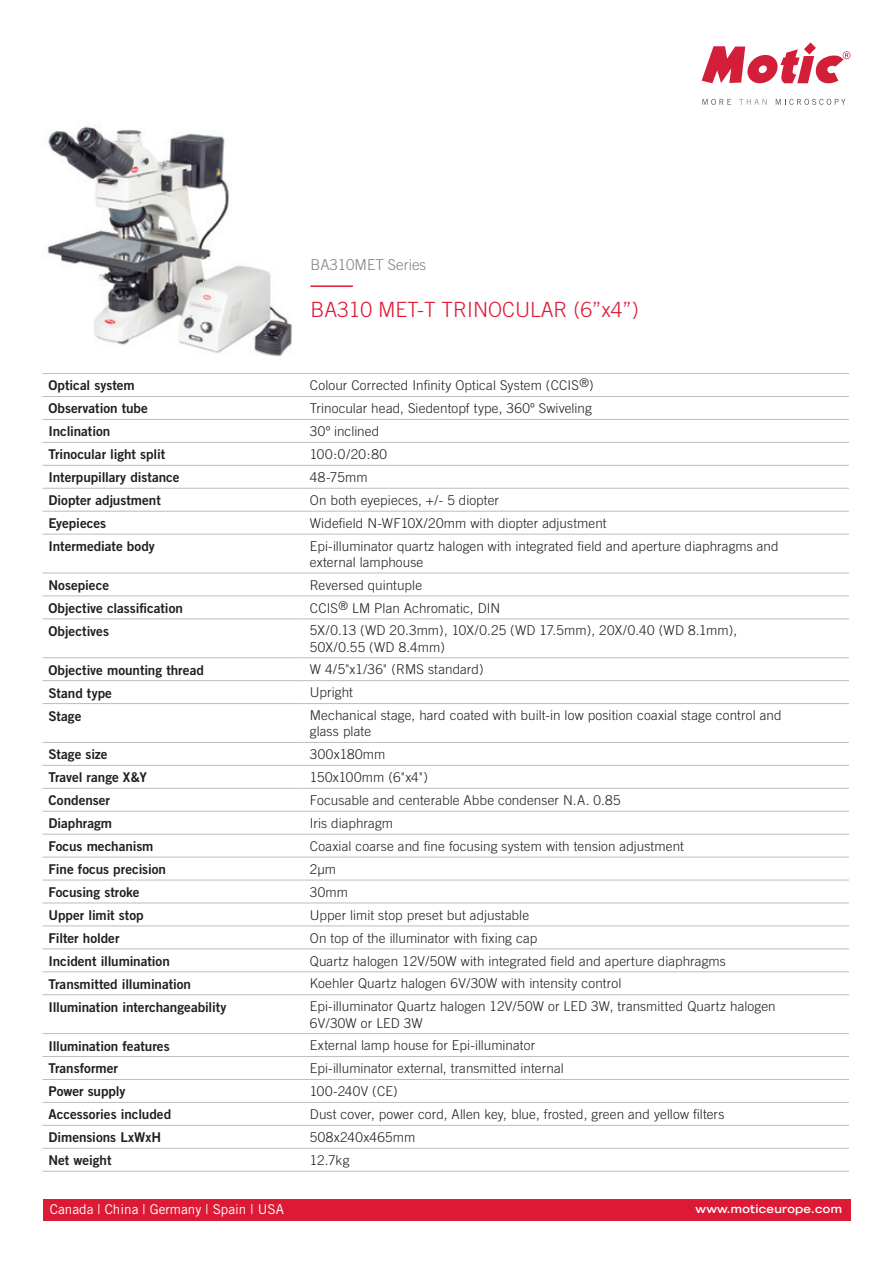
<style>
.page{position:relative;width:893px;height:1263px;background:#fff}
.page>*{position:absolute;margin:0;border:0;box-sizing:border-box;transform-origin:0 0}
.t1{font:300 21px "Trade Gothic";color:#dc1a36}
.t2{font:300 15px "Trade Gothic";color:#808285}
.t3{font:300 13.5px/16.2px "Trade Gothic";letter-spacing:.01em;color:#231f20}
.t4{font:13.5px "Trade Gothic Bold Two";letter-spacing:-.005em;color:#231f20}
.t5{font:13.5px "Trade Gothic";color:#fff}
.t6{font:300 13.5px "Trade Gothic";letter-spacing:.03em;color:#231f20}
.t7{font:700 expanded 11.25px "Trade Gothic LH";letter-spacing:.025em;color:#fff}
</style>
<div class="page">
<svg style="left:702px;top:43px;width:148px;height:41px"></svg>
<svg style="left:702px;top:99px;width:29px;height:6px"></svg>
<svg style="left:739px;top:99px;width:28px;height:6px"></svg>
<svg style="left:776px;top:99px;width:69px;height:6px"></svg>
<div style="left:43px;top:1199px;width:807px;height:21px;background:#dc1a36"></div>
<hr style="left:43px;top:373px;width:261px;height:1px;background:#bcbdc0">
<hr style="left:304px;top:373px;width:545px;height:1px;background:#bcbdc0">
<hr style="left:43px;top:396px;width:261px;height:1px;background:#bcbdc0">
<hr style="left:304px;top:396px;width:545px;height:1px;background:#bcbdc0">
<hr style="left:43px;top:419px;width:261px;height:1px;background:#bcbdc0">
<hr style="left:304px;top:419px;width:545px;height:1px;background:#bcbdc0">
<hr style="left:43px;top:442px;width:261px;height:1px;background:#bcbdc0">
<hr style="left:304px;top:442px;width:545px;height:1px;background:#bcbdc0">
<hr style="left:43px;top:465px;width:261px;height:1px;background:#bcbdc0">
<hr style="left:304px;top:465px;width:545px;height:1px;background:#bcbdc0">
<hr style="left:43px;top:488px;width:261px;height:1px;background:#bcbdc0">
<hr style="left:304px;top:488px;width:545px;height:1px;background:#bcbdc0">
<hr style="left:43px;top:511px;width:261px;height:1px;background:#bcbdc0">
<hr style="left:304px;top:511px;width:545px;height:1px;background:#bcbdc0">
<hr style="left:43px;top:534px;width:261px;height:1px;background:#bcbdc0">
<hr style="left:304px;top:534px;width:545px;height:1px;background:#bcbdc0">
<hr style="left:43px;top:573px;width:261px;height:1px;background:#bcbdc0">
<hr style="left:304px;top:573px;width:545px;height:1px;background:#bcbdc0">
<hr style="left:43px;top:596px;width:261px;height:1px;background:#bcbdc0">
<hr style="left:304px;top:596px;width:545px;height:1px;background:#bcbdc0">
<hr style="left:43px;top:619px;width:261px;height:1px;background:#bcbdc0">
<hr style="left:304px;top:619px;width:545px;height:1px;background:#bcbdc0">
<hr style="left:43px;top:657px;width:261px;height:1px;background:#bcbdc0">
<hr style="left:304px;top:657px;width:545px;height:1px;background:#bcbdc0">
<hr style="left:43px;top:680px;width:261px;height:1px;background:#bcbdc0">
<hr style="left:304px;top:680px;width:545px;height:1px;background:#bcbdc0">
<hr style="left:43px;top:703px;width:261px;height:1px;background:#bcbdc0">
<hr style="left:304px;top:703px;width:545px;height:1px;background:#bcbdc0">
<hr style="left:43px;top:742px;width:261px;height:1px;background:#bcbdc0">
<hr style="left:304px;top:742px;width:545px;height:1px;background:#bcbdc0">
<hr style="left:43px;top:765px;width:261px;height:1px;background:#bcbdc0">
<hr style="left:304px;top:765px;width:545px;height:1px;background:#bcbdc0">
<hr style="left:43px;top:788px;width:261px;height:1px;background:#bcbdc0">
<hr style="left:304px;top:788px;width:545px;height:1px;background:#bcbdc0">
<hr style="left:43px;top:811px;width:261px;height:1px;background:#bcbdc0">
<hr style="left:304px;top:811px;width:545px;height:1px;background:#bcbdc0">
<hr style="left:43px;top:834px;width:261px;height:1px;background:#bcbdc0">
<hr style="left:304px;top:834px;width:545px;height:1px;background:#bcbdc0">
<hr style="left:43px;top:857px;width:261px;height:1px;background:#bcbdc0">
<hr style="left:304px;top:857px;width:545px;height:1px;background:#bcbdc0">
<hr style="left:43px;top:880px;width:261px;height:1px;background:#bcbdc0">
<hr style="left:304px;top:880px;width:545px;height:1px;background:#bcbdc0">
<hr style="left:43px;top:903px;width:261px;height:1px;background:#bcbdc0">
<hr style="left:304px;top:903px;width:545px;height:1px;background:#bcbdc0">
<hr style="left:43px;top:926px;width:261px;height:1px;background:#bcbdc0">
<hr style="left:304px;top:926px;width:545px;height:1px;background:#bcbdc0">
<hr style="left:43px;top:948px;width:261px;height:1px;background:#bcbdc0">
<hr style="left:304px;top:948px;width:545px;height:1px;background:#bcbdc0">
<hr style="left:43px;top:971px;width:261px;height:1px;background:#bcbdc0">
<hr style="left:304px;top:971px;width:545px;height:1px;background:#bcbdc0">
<hr style="left:43px;top:994px;width:261px;height:1px;background:#bcbdc0">
<hr style="left:304px;top:994px;width:545px;height:1px;background:#bcbdc0">
<hr style="left:43px;top:1033px;width:261px;height:1px;background:#bcbdc0">
<hr style="left:304px;top:1033px;width:545px;height:1px;background:#bcbdc0">
<hr style="left:43px;top:1056px;width:261px;height:1px;background:#bcbdc0">
<hr style="left:304px;top:1056px;width:545px;height:1px;background:#bcbdc0">
<hr style="left:43px;top:1079px;width:261px;height:1px;background:#bcbdc0">
<hr style="left:304px;top:1079px;width:545px;height:1px;background:#bcbdc0">
<hr style="left:43px;top:1102px;width:261px;height:1px;background:#bcbdc0">
<hr style="left:304px;top:1102px;width:545px;height:1px;background:#bcbdc0">
<hr style="left:43px;top:1125px;width:261px;height:1px;background:#bcbdc0">
<hr style="left:304px;top:1125px;width:545px;height:1px;background:#bcbdc0">
<hr style="left:43px;top:1148px;width:261px;height:1px;background:#bcbdc0">
<hr style="left:304px;top:1148px;width:545px;height:1px;background:#bcbdc0">
<hr style="left:43px;top:1171px;width:261px;height:1px;background:#bcbdc0">
<hr style="left:304px;top:1171px;width:545px;height:1px;background:#bcbdc0">
<hr style="left:310px;top:285px;width:43px;height:2px;background:#dc1a36">
<img style="left:47px;top:126px;width:245px;height:231px">
<p class="t2" style="left:310px;top:256px;width:117px">BA310MET Series</p>
<h1 class="t1" style="left:310px;top:297px;width:330px">BA310 MET-T TRINOCULAR (6”x4”)</h1>
<p class="t4" style="left:49px;top:377px;width:88px">Optical system</p>
<p class="t3" style="left:310px;top:377px;width:285px">Colour Corrected Infinity Optical System (CCIS<sup>®</sup>)</p>
<p class="t4" style="left:49px;top:400px;width:101px">Observation tube</p>
<p class="t3" style="left:310px;top:400px;width:283px">Trinocular head, Siedentopf type, 360º Swiveling</p>
<p class="t4" style="left:49px;top:423px;width:63px">Inclination</p>
<p class="t3" style="left:310px;top:423px;width:71px">30º inclined</p>
<p class="t4" style="left:49px;top:446px;width:118px">Trinocular light split</p>
<p class="t3" style="left:310px;top:446px;width:79px">100:0/20:80</p>
<p class="t4" style="left:49px;top:469px;width:133px">Interpupillary distance</p>
<p class="t3" style="left:310px;top:469px;width:59px">48-75mm</p>
<p class="t4" style="left:49px;top:492px;width:114px">Diopter adjustment</p>
<p class="t3" style="left:310px;top:492px;width:191px">On both eyepieces, +/- 5 diopter</p>
<p class="t4" style="left:49px;top:515px;width:59px">Eyepieces</p>
<p class="t3" style="left:310px;top:515px;width:298px">Widefield N-WF10X/20mm with diopter adjustment</p>
<p class="t4" style="left:49px;top:538px;width:108px">Intermediate body</p>
<p class="t3" style="left:310px;top:538px;width:470px">Epi-illuminator quartz halogen with integrated field and aperture diaphragms and external lamphouse</p>
<p class="t4" style="left:49px;top:577px;width:62px">Nosepiece</p>
<p class="t3" style="left:310px;top:576px;width:114px">Reversed quintuple</p>
<p class="t4" style="left:49px;top:600px;width:136px">Objective classification</p>
<p class="t3" style="left:310px;top:599px;width:192px">CCIS<sup>®</sup> LM Plan Achromatic, DIN</p>
<p class="t4" style="left:49px;top:623px;width:62px">Objectives</p>
<p class="t3" style="left:310px;top:622px;width:429px">5X/0.13 (WD 20.3mm), 10X/0.25 (WD 17.5mm), 20X/0.40 (WD 8.1mm),<br>50X/0.55 (WD 8.4mm)</p>
<p class="t4" style="left:49px;top:661px;width:157px">Objective mounting thread</p>
<p class="t3" style="left:310px;top:661px;width:175px">W 4/5"x1/36" (RMS standard)</p>
<p class="t4" style="left:49px;top:684px;width:65px">Stand type</p>
<p class="t3" style="left:310px;top:684px;width:45px">Upright</p>
<p class="t4" style="left:49px;top:707px;width:34px">Stage</p>
<p class="t3" style="left:310px;top:707px;width:473px">Mechanical stage, hard coated with built-in low position coaxial stage control and glass plate</p>
<p class="t4" style="left:49px;top:746px;width:61px">Stage size</p>
<p class="t3" style="left:310px;top:746px;width:77px">300x180mm</p>
<p class="t4" style="left:49px;top:769px;width:100px">Travel range X&amp;Y</p>
<p class="t3" style="left:310px;top:769px;width:120px">150x100mm (6"x4")</p>
<p class="t4" style="left:49px;top:792px;width:63px">Condenser</p>
<p class="t3" style="left:310px;top:792px;width:312px">Focusable and centerable Abbe condenser N.A. 0.85</p>
<p class="t4" style="left:49px;top:815px;width:65px">Diaphragm</p>
<p class="t3" style="left:310px;top:815px;width:85px">Iris diaphragm</p>
<p class="t4" style="left:49px;top:838px;width:107px">Focus mechanism</p>
<p class="t3" style="left:310px;top:838px;width:376px">Coaxial coarse and fine focusing system with tension adjustment</p>
<p class="t4" style="left:49px;top:861px;width:119px">Fine focus precision</p>
<p class="t3" style="left:310px;top:861px;width:28px">2µm</p>
<p class="t4" style="left:49px;top:884px;width:93px">Focusing stroke</p>
<p class="t3" style="left:310px;top:884px;width:40px">30mm</p>
<p class="t4" style="left:49px;top:907px;width:97px">Upper limit stop</p>
<p class="t3" style="left:310px;top:906px;width:221px">Upper limit stop preset but adjustable</p>
<p class="t4" style="left:49px;top:930px;width:72px">Filter holder</p>
<p class="t3" style="left:310px;top:929px;width:229px">On top of the illuminator with fixing cap</p>
<p class="t4" style="left:49px;top:953px;width:123px">Incident illumination</p>
<p class="t3" style="left:310px;top:952px;width:418px">Quartz halogen 12V/50W with integrated field and aperture diaphragms</p>
<p class="t4" style="left:49px;top:975px;width:144px">Transmitted illumination</p>
<p class="t3" style="left:310px;top:975px;width:313px">Koehler Quartz halogen 6V/30W with intensity control</p>
<p class="t4" style="left:49px;top:998px;width:179px">Illumination interchangeability</p>
<p class="t3" style="left:310px;top:998px;width:467px">Epi-illuminator Quartz halogen 12V/50W or LED 3W, transmitted Quartz halogen<br>6V/30W or LED 3W</p>
<p class="t4" style="left:49px;top:1037px;width:123px">Illumination features</p>
<p class="t3" style="left:310px;top:1037px;width:227px">External lamp house for Epi-illuminator</p>
<p class="t4" style="left:49px;top:1060px;width:71px">Transformer</p>
<p class="t3" style="left:310px;top:1060px;width:255px">Epi-illuminator external, transmitted internal</p>
<p class="t4" style="left:49px;top:1083px;width:79px">Power supply</p>
<p class="t3" style="left:310px;top:1083px;width:89px">100-240V (CE)</p>
<p class="t4" style="left:49px;top:1106px;width:124px">Accessories included</p>
<p class="t3" style="left:310px;top:1106px;width:416px">Dust cover, power cord, Allen key, blue, frosted, green and yellow filters</p>
<p class="t4" style="left:49px;top:1129px;width:114px">Dimensions LxWxH</p>
<p class="t6" style="left:310px;top:1129px;width:107px">508x240x465mm</p>
<p class="t4" style="left:49px;top:1152px;width:64px">Net weight</p>
<p class="t3" style="left:310px;top:1152px;width:41px">12.7kg</p>
<p class="t5" style="left:50px;top:1201px;width:235px">Canada | China | Germany | Spain | USA</p>
<p class="t7" style="left:695px;top:1201px;width:148px">www.moticeurope.com</p>
</div>
